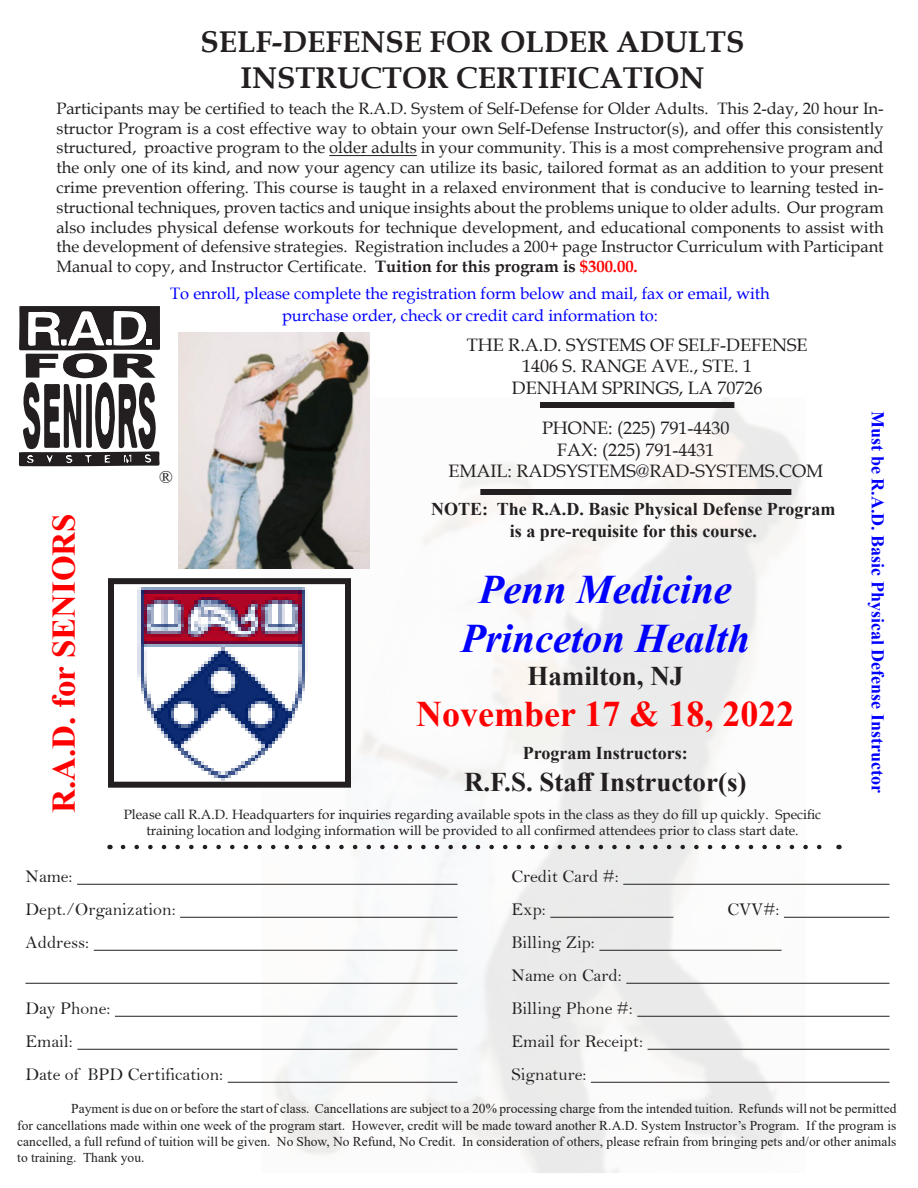
<style>
.page{position:relative;width:918px;height:1188px;background:#fff}
.page>*{position:absolute;margin:0;border:0;box-sizing:border-box;transform-origin:0 0}
.t1{font:italic 700 40.5px/48.6px "Times New Roman";color:#00f;text-align:center}
.t2{font:700 36px "Times New Roman";color:#f00}
.t3{font:700 33px "Times New Roman";color:#f00}
.t4{font:700 30px "Book Antiqua";color:#231f20}
.t5{font:700 27px "Times New Roman";color:#231f20}
.t6{font:18px "Bell";color:#231f20}
.t7{font:18px "Book Antiqua";color:#231f20}
.t8{font:700 18px/21.6px "Times New Roman";color:#231f20;text-align:center}
.t9{font:700 18px "Times New Roman";color:#00f}
.t10{font:18px "Times New Roman";color:#231f20}
.t11{font:16.5px/19.8px "Book Antiqua";color:#231f20;text-align:justify}
.t12{font:16.5px "Book Antiqua";color:#00f}
.t13{font:13.5px/16.2px "Times New Roman";color:#231f20;text-align:justify}
.t14{font:13.5px/16.2px "Book Antiqua";color:#231f20;text-align:center}
.s1{font-weight:700}
.s2{font-weight:700;color:#f00}
</style>
<div class="page">
<svg style="left:18px;top:306px;width:142px;height:161px"></svg>
<img style="left:261px;top:397px;width:545px;height:776px">
<img style="left:137px;top:585px;width:207px;height:196px">
<div style="left:108px;top:578px;width:243px;height:210px;border:6px solid #231f20"></div>
<hr style="left:329px;top:155px;width:88px;height:1px;background:#231f20">
<svg style="left:123px;top:845px;width:699px;height:4px"></svg>
<img style="left:178px;top:333px;width:192px;height:235px">
<hr style="left:77px;top:884px;width:381px;height:1px;background:#231f20">
<hr style="left:623px;top:884px;width:267px;height:1px;background:#231f20">
<hr style="left:180px;top:917px;width:277px;height:1px;background:#231f20">
<hr style="left:550px;top:917px;width:124px;height:1px;background:#231f20">
<hr style="left:784px;top:917px;width:105px;height:1px;background:#231f20">
<hr style="left:94px;top:950px;width:363px;height:1px;background:#231f20">
<hr style="left:599px;top:950px;width:183px;height:1px;background:#231f20">
<hr style="left:26px;top:983px;width:432px;height:1px;background:#231f20">
<hr style="left:626px;top:983px;width:263px;height:1px;background:#231f20">
<hr style="left:115px;top:1016px;width:343px;height:1px;background:#231f20">
<hr style="left:637px;top:1016px;width:253px;height:1px;background:#231f20">
<hr style="left:77px;top:1049px;width:381px;height:1px;background:#231f20">
<hr style="left:648px;top:1049px;width:241px;height:1px;background:#231f20">
<hr style="left:228px;top:1082px;width:230px;height:1px;background:#231f20">
<hr style="left:591px;top:1082px;width:299px;height:1px;background:#231f20">
<div style="left:540px;top:402px;width:194px;height:6px;background:#231f20"></div>
<div style="left:480px;top:489px;width:311px;height:6px;background:#231f20"></div>
<p class="t4" style="left:200px;top:21px;width:546px">SELF-DEFENSE FOR OLDER ADULTS</p>
<p class="t4" style="left:240px;top:57px;width:466px">INSTRUCTOR CERTIFICATION</p>
<p class="t11" style="left:56px;top:98px;width:829px">Participants may be certified to teach the R.A.D. System of Self-Defense for Older Adults. This 2-day, 20 hour In&shy;structor Program is a cost effective way to obtain your own Self-Defense Instructor(s), and offer this consistently structured, proactive program to the older adults in your community. This is a most comprehensive program and the only one of its kind, and now your agency can utilize its basic, tailored format as an addition to your present crime prevention offering. This course is taught in a relaxed environment that is conducive to learning tested in&shy;structional techniques, proven tactics and unique insights about the problems unique to older adults. Our program also includes physical defense workouts for technique development, and educational components to assist with the development of defensive strategies. Registration includes a 200+ page Instructor Curriculum with Participant Manual to copy, and Instructor Certificate. <span class="s1">Tuition for this program is</span> <span class="s2">$300.00.</span></p>
<p class="t12" style="left:170px;top:282px;width:601px">To enroll, please complete the registration form below and mail, fax or email, with</p>
<p class="t12" style="left:282px;top:304px;width:378px">purchase order, check or credit card information to:</p>
<p class="t7" style="left:467px;top:332px;width:342px">THE R.A.D. SYSTEMS OF SELF-DEFENSE</p>
<p class="t7" style="left:522px;top:354px;width:232px">1406 S. RANGE AVE., STE. 1</p>
<p class="t7" style="left:512px;top:375px;width:252px">DENHAM SPRINGS, LA 70726</p>
<p class="t7" style="left:542px;top:416px;width:189px">PHONE: (225) 791-4430</p>
<p class="t7" style="left:557px;top:437px;width:159px">FAX: (225) 791-4431</p>
<p class="t7" style="left:448px;top:459px;width:376px">EMAIL: RADSYSTEMS@RAD-SYSTEMS.COM</p>
<p class="t9" style="left:891px;top:411px;width:383px;rotate:90deg">Must be R.A.D. Basic Physical Defense Instructor</p>
<p class="t10" style="left:159px;top:464px;width:15px">®</p>
<p class="t8" style="left:431px;top:498px;width:406px">NOTE: The R.A.D. Basic Physical Defense Program is a pre-requisite for this course.</p>
<p class="t3" style="left:40px;top:813px;width:301px;rotate:-90deg">R.A.D. for SENIORS</p>
<p class="t1" style="left:461px;top:564px;width:291px">Penn Medicine<br>Princeton Health</p>
<p class="t5" style="left:527px;top:656px;width:158px">Hamilton, NJ</p>
<p class="t2" style="left:416px;top:688px;width:380px">November 17 &amp; 18, 2022</p>
<p class="t8" style="left:523px;top:741px;width:167px">Program Instructors:</p>
<p class="t5" style="left:464px;top:762px;width:284px">R.F.S. Staff Instructor(s)</p>
<p class="t14" style="left:124px;top:806px;width:699px">Please call R.A.D. Headquarters for inquiries regarding available spots in the class as they do fill up quickly. Specific training location and lodging information will be provided to all confirmed attendees prior to class start date.</p>
<p class="t6" style="left:26px;top:866px;width:49px">Name:</p>
<p class="t6" style="left:512px;top:866px;width:109px">Credit Card #:</p>
<p class="t6" style="left:26px;top:899px;width:152px">Dept./Organization:</p>
<p class="t6" style="left:512px;top:899px;width:36px">Exp:</p>
<p class="t6" style="left:728px;top:899px;width:53px">CVV#:</p>
<p class="t6" style="left:26px;top:932px;width:65px">Address:</p>
<p class="t6" style="left:512px;top:932px;width:85px">Billing Zip:</p>
<p class="t6" style="left:512px;top:965px;width:112px">Name on Card:</p>
<p class="t6" style="left:26px;top:998px;width:86px">Day Phone:</p>
<p class="t6" style="left:512px;top:998px;width:123px">Billing Phone #:</p>
<p class="t6" style="left:26px;top:1031px;width:49px">Email:</p>
<p class="t6" style="left:512px;top:1031px;width:133px">Email for Receipt:</p>
<p class="t6" style="left:26px;top:1064px;width:199px">Date of BPD Certification:</p>
<p class="t6" style="left:512px;top:1064px;width:76px">Signature:</p>
<p class="t13" style="left:17px;top:1100px;width:881px;text-indent:54px">Payment is due on or before the start of class. Cancellations are subject to a 20% processing charge from the intended tuition. Refunds will not be permitted for cancellations made within one week of the program start. However, credit will be made toward another R.A.D. System Instructor’s Program. If the program is cancelled, a full refund of tuition will be given. No Show, No Refund, No Credit. In consideration of others, please refrain from bringing pets and/or other animals to training. Thank you.</p>
</div>
